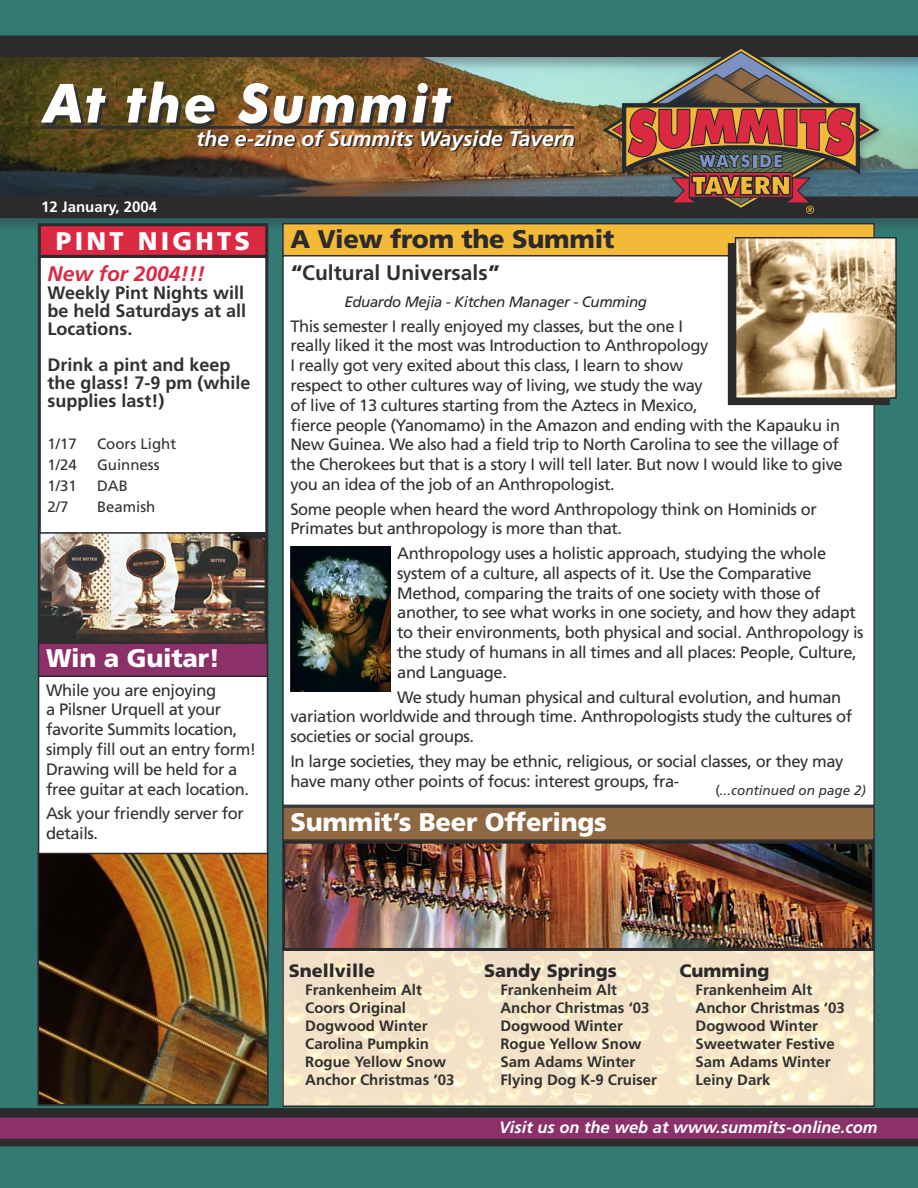
<style>
.page{position:relative;width:918px;height:1188px;background:#337a75}
.page>*{position:absolute;margin:0;border:0;box-sizing:border-box;transform-origin:0 0}
.nameplate{font:italic 700 54px "Futura BT";letter-spacing:.05em;color:#fff}
.News_Box_Titles{font:900 25.5px "Frutiger";letter-spacing:-.01em;color:#fff}
.News_Box_Titles-2{font:900 25.5px "Frutiger";letter-spacing:-.01em;color:#2c2a2b}
.News_Box_Titles-3{font:900 25.5px "Frutiger";letter-spacing:.125em;color:#fff}
.Nameplate_-_subline{font:italic 700 21px "Frutiger";color:#fff}
.Headers_in_Big_Stories{font:700 21px "Frutiger";color:#323030}
.Shorts-_Body_Copy{font:italic 700 21px "Frutiger";color:#da2941}
.Pint_Night_Info{font:700 18px/18px "Frutiger";color:#323030;text-align:justify}
.Beer_List_Title{font:900 18px "Frutiger";color:#2c2a2b}
.Feature{font:16.5px/19.8px "Frutiger";letter-spacing:-.025em;color:#323030}
.Footer_Type{font:italic 700 16.5px "Frutiger";color:#fff}
.Beer_List_indent{font:700 15px "Frutiger";color:#323030}
.Shorts-_Body_Copy-2{font:15px "Frutiger";color:#323030}
.byline{font:italic 15px "Frutiger";letter-spacing:-.025em;color:#2c2a2b}
.dateline{font:700 15px "Frutiger";color:#fff}
.Twas_the_night{font:italic 13.5px "Frutiger";color:#323030}
.s1{font-weight:900;color:#2c2a2b}
.s2{font-style:normal}
</style>
<div class="page">
<svg style="left:0;top:1108px;width:918px;height:38px;background:#612d4d"></svg>
<div style="left:0;top:194px;width:918px;height:40px;background:#2c2a2b;opacity:.35"></div>
<div style="left:0;top:33px;width:918px;height:40px;background:#327974"></div>
<div style="left:596px;top:39px;width:294px;height:186px;background:#305f5c"></div>
<img style="left:0;top:35px;width:918px;height:183px">
<hr style="left:41px;top:126px;width:533px;height:3px;background:#323030">
<img style="left:285px;top:951px;width:587px;height:153px">
<div style="left:282px;top:943px;width:593px;height:164px;border:2px solid #2c2a2b"></div>
<div style="left:283px;top:224px;width:591px;height:33px;background:#f3ba39"></div>
<div style="left:282px;top:223px;width:593px;height:34px;border:2px solid #323030"></div>
<div style="left:283px;top:807px;width:591px;height:33px;background:#8e6842"></div>
<div style="left:282px;top:806px;width:593px;height:35px;border:2px solid #323030"></div>
<div style="left:283px;top:256px;width:591px;height:549px;background:#fff"></div>
<div style="left:729px;top:244px;width:160px;height:160px;background:#2c2a2b"></div>
<div style="left:728px;top:243px;width:162px;height:162px;border:2px solid #2c2a2b"></div>
<img style="left:738px;top:240px;width:156px;height:156px">
<div style="left:735px;top:237px;width:162px;height:162px;border:2px solid #2c2a2b"></div>
<img style="left:291px;top:546px;width:100px;height:145px">
<div style="left:39px;top:676px;width:229px;height:429px;background:#fff"></div>
<img style="left:286px;top:845px;width:585px;height:102px">
<div style="left:282px;top:841px;width:593px;height:110px;border:3px solid #2c2a2b"></div>
<div style="left:39px;top:257px;width:228px;height:386px;background:#fff"></div>
<div style="left:38px;top:255px;width:230px;height:389px;border:3px solid #2c2a2b"></div>
<div style="left:39px;top:643px;width:229px;height:33px;background:#8b3069"></div>
<div style="left:38px;top:642px;width:230px;height:35px;border:2px solid #2c2a2b"></div>
<div style="left:39px;top:225px;width:228px;height:31px;background:#da2941"></div>
<div style="left:38px;top:223px;width:230px;height:35px;border:3px solid #2c2a2b"></div>
<img style="left:41px;top:856px;width:225px;height:247px">
<div style="left:38px;top:853px;width:231px;height:253px;border:2px solid #2c2a2b"></div>
<img style="left:42px;top:535px;width:221px;height:105px">
<div style="left:39px;top:532px;width:227px;height:111px;border:2px solid #2c2a2b"></div>
<p class="nameplate" style="left:44px;top:71px;width:408px">At the Summit</p>
<p class="dateline" style="left:41px;top:198px;width:118px">12 January, 2004</p>
<p class="Nameplate_-_subline" style="left:196px;top:126px;width:380px">the e-zine of Summits Wayside Tavern</p>
<p class="News_Box_Titles-3" style="left:56px;top:225px;width:196px">PINT NIGHTS</p>
<p class="Shorts-_Body_Copy" style="left:48px;top:261px;width:159px">New for 2004!!!</p>
<p class="Pint_Night_Info" style="left:48px;top:283px;width:200px">Weekly Pint Nights will be held Saturdays at all Locations.</p>
<p class="Pint_Night_Info" style="left:48px;top:355px;width:205px;text-align:left">Drink a pint and keep the glass! 7-9 pm (while supplies last!)</p>
<p class="Shorts-_Body_Copy-2" style="left:48px;top:435px;width:31px">1/17</p>
<p class="Shorts-_Body_Copy-2" style="left:97px;top:435px;width:81px">Coors Light</p>
<p class="Shorts-_Body_Copy-2" style="left:48px;top:456px;width:31px">1/24</p>
<p class="Shorts-_Body_Copy-2" style="left:97px;top:456px;width:64px">Guinness</p>
<p class="Shorts-_Body_Copy-2" style="left:48px;top:477px;width:31px">1/31</p>
<p class="Shorts-_Body_Copy-2" style="left:97px;top:477px;width:32px">DAB</p>
<p class="Shorts-_Body_Copy-2" style="left:48px;top:498px;width:22px">2/7</p>
<p class="Shorts-_Body_Copy-2" style="left:97px;top:498px;width:60px">Beamish</p>
<p class="News_Box_Titles" style="left:46px;top:643px;width:176px">Win a Guitar!</p>
<p class="Feature" style="left:46px;top:680px;width:212px">While you are enjoying<br>a Pilsner Urquell at your favorite Summits location, simply fill out an entry form!<br>Drawing will be held for a free guitar at each location.</p>
<p class="Feature" style="left:46px;top:804px;width:199px">Ask your friendly server for details.</p>
<p class="News_Box_Titles-2" style="left:290px;top:224px;width:325px">A View from the Summit</p>
<p class="Headers_in_Big_Stories" style="left:290px;top:260px;width:212px"><span class="s1">“</span>Cultural Universals<span class="s1">”</span></p>
<p class="byline" style="left:344px;top:293px;width:304px">Eduardo Mejia - Kitchen Manager - Cumming</p>
<p class="Feature" style="left:290px;top:316px;width:554px">This semester I really enjoyed my classes, but the one I<br>really liked it the most was Introduction to Anthropology<br>I really got very exited about this class, I learn to show<br>respect to other cultures way of living, we study the way<br>of live of 13 cultures starting from the Aztecs in Mexico,<br>fierce people (Yanomamo) in the Amazon and ending with the Kapauku in New Guinea. We also had a field trip to North Carolina to see the village of the Cherokees but that is a story I will tell later. But now I would like to give you an idea of the job of an Anthropologist.</p>
<p class="Feature" style="left:290px;top:499px;width:528px">Some people when heard the word Anthropology think on Hominids or<br>Primates but anthropology is more than that.</p>
<p class="Feature" style="left:397px;top:544px;width:468px">Anthropology uses a holistic approach, studying the whole system of a culture, all aspects of it. Use the Comparative Method, comparing the traits of one society with those of another, to see what works in one society, and how they adapt to their environments, both physical and social. Anthropology is the study of humans in all times and all places: People, Culture, and Language.</p>
<p class="Feature" style="left:290px;top:687px;width:563px;text-indent:107px">We study human physical and cultural evolution, and human variation worldwide and through time. Anthropologists study the cultures of societies or social groups.</p>
<p class="Feature" style="left:290px;top:751px;width:554px">In large societies, they may be ethnic, religious, or social classes, or they may have many other points of focus: interest groups, fra-</p>
<p class="Twas_the_night" style="left:715px;top:782px;width:152px"><span class="s2">(</span>...continued on page 2)</p>
<p class="News_Box_Titles" style="left:290px;top:807px;width:318px">Summit’s Beer Offerings</p>
<p class="Beer_List_Title" style="left:289px;top:960px;width:88px">Snellville</p>
<p class="Beer_List_indent" style="left:305px;top:981px;width:118px">Frankenheim Alt</p>
<p class="Beer_List_indent" style="left:305px;top:999px;width:102px">Coors Original</p>
<p class="Beer_List_indent" style="left:305px;top:1017px;width:124px">Dogwood Winter</p>
<p class="Beer_List_indent" style="left:305px;top:1035px;width:125px">Carolina Pumpkin</p>
<p class="Beer_List_indent" style="left:305px;top:1053px;width:143px">Rogue Yellow Snow</p>
<p class="Beer_List_indent" style="left:305px;top:1071px;width:151px">Anchor Christmas ‘03</p>
<p class="Beer_List_Title" style="left:484px;top:960px;width:134px">Sandy Springs</p>
<p class="Beer_List_indent" style="left:500px;top:981px;width:118px">Frankenheim Alt</p>
<p class="Beer_List_indent" style="left:500px;top:999px;width:151px">Anchor Christmas ‘03</p>
<p class="Beer_List_indent" style="left:500px;top:1017px;width:124px">Dogwood Winter</p>
<p class="Beer_List_indent" style="left:500px;top:1035px;width:143px">Rogue Yellow Snow</p>
<p class="Beer_List_indent" style="left:500px;top:1053px;width:137px">Sam Adams Winter</p>
<p class="Beer_List_indent" style="left:500px;top:1071px;width:158px">Flying Dog K-9 Cruiser</p>
<p class="Beer_List_Title" style="left:679px;top:960px;width:92px">Cumming</p>
<p class="Beer_List_indent" style="left:696px;top:981px;width:118px">Frankenheim Alt</p>
<p class="Beer_List_indent" style="left:696px;top:999px;width:151px">Anchor Christmas ‘03</p>
<p class="Beer_List_indent" style="left:696px;top:1017px;width:124px">Dogwood Winter</p>
<p class="Beer_List_indent" style="left:696px;top:1035px;width:141px">Sweetwater Festive</p>
<p class="Beer_List_indent" style="left:696px;top:1053px;width:137px">Sam Adams Winter</p>
<p class="Beer_List_indent" style="left:696px;top:1071px;width:77px">Leiny Dark</p>
<p class="Footer_Type" style="left:499px;top:1117px;width:380px">Visit us on the web at www.summits-online.com</p>
</div>
